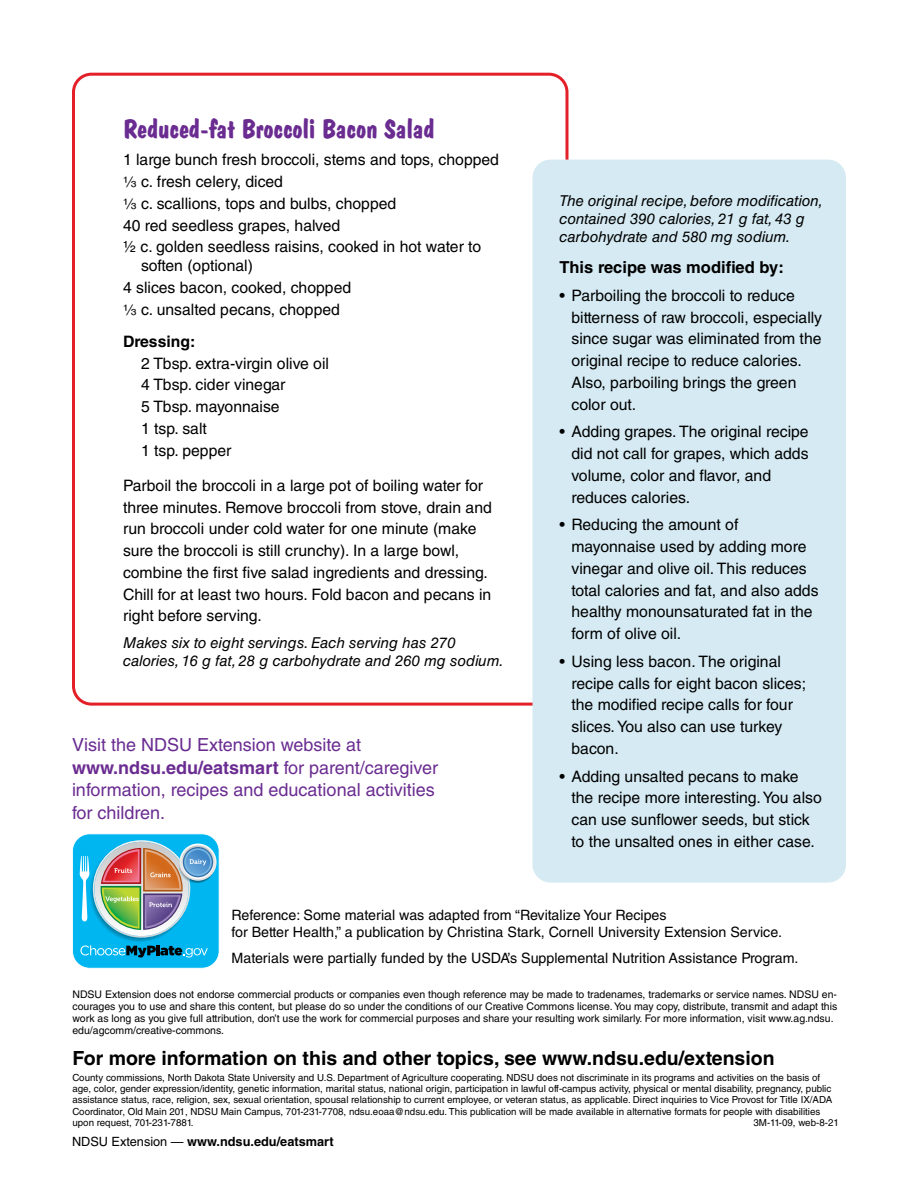
<style>
.page{position:relative;width:918px;height:1188px;background:#fff}
.page>*{position:absolute;margin:0;border:0;box-sizing:border-box;transform-origin:0 0}
.Recipe_name{font:27px "Dom Bold BT";color:#6a2c91}
.Body_Palatino{font:700 19.5px "Helvetica LT Std";color:#000}
.Body_text{font:18px/22.5px "Helvetica LT Std";color:#6a2c91}
.Body_text-2{font:700 16.5px "Helvetica LT Std";color:#000}
.Bullets{font:15.75px/21.8px "Helvetica LT Std";color:#000}
.Recipe_ingredients{font:15.75px/18.8px "Helvetica LT Std";color:#000}
.Body_text-3{font:15.75px/21.8px "Helvetica LT Std";color:#000}
.Recipe_ingredients-2{font:700 15.75px "Helvetica LT Std";color:#000}
.Recipe_info_text{font:italic 15px/18px "Helvetica LT Std";color:#000}
.Body_text-4{font:14.25px/17.2px "Helvetica LT Std";color:#000}
.t1{font:700 12.75px "Helvetica LT Std";color:#000}
.t2{font:10.5px/12px "Helvetica LT Std";color:#000}
.t3{font:9.75px/11.2px "Helvetica LT Std";color:#000}
.s1{font-weight:700}
.s2{font-weight:400}
</style>
<div class="page">
<div style="left:72px;top:73px;width:496px;height:633px;border:3px solid #e31f27;border-radius:18px"></div>
<div style="left:532px;top:160px;width:314px;height:723px;background:#d5eaf3;border-radius:18px"></div>
<svg style="left:72px;top:833px;width:148px;height:136px;background:#5dadc3"></svg>
<p class="Recipe_name" style="left:123px;top:112px;width:313px">Reduced-fat Broccoli Bacon Salad</p>
<p class="Recipe_ingredients" style="left:123px;top:150px;width:378px">1 large bunch fresh broccoli, stems and tops, chopped</p>
<p class="Recipe_ingredients" style="left:141px;top:172px;width:144px">c. fresh celery, diced</p>
<p class="Recipe_ingredients" style="left:141px;top:194px;width:257px">c. scallions, tops and bulbs, chopped</p>
<p class="Recipe_ingredients" style="left:123px;top:216px;width:219px">40 red seedless grapes, halved</p>
<p class="Recipe_ingredients" style="left:141px;top:237px;width:342px;text-indent:-18px">½ c. golden seedless raisins, cooked in hot water to soften (optional)</p>
<p class="Recipe_ingredients" style="left:123px;top:278px;width:230px">4 slices bacon, cooked, chopped</p>
<p class="Recipe_ingredients" style="left:141px;top:300px;width:201px">c. unsalted pecans, chopped</p>
<p class="Recipe_ingredients-2" style="left:123px;top:332px;width:74px">Dressing:</p>
<p class="Recipe_ingredients" style="left:141px;top:354px;width:190px">2 Tbsp. extra-virgin olive oil</p>
<p class="Recipe_ingredients" style="left:141px;top:375px;width:146px">4 Tbsp. cider vinegar</p>
<p class="Recipe_ingredients" style="left:141px;top:397px;width:140px">5 Tbsp. mayonnaise</p>
<p class="Recipe_ingredients" style="left:141px;top:419px;width:67px">1 tsp. salt</p>
<p class="Recipe_ingredients" style="left:141px;top:441px;width:92px">1 tsp. pepper</p>
<p class="Body_text-3" style="left:123px;top:474px;width:370px">Parboil the broccoli in a large pot of boiling water for three minutes. Remove broccoli from stove, drain and run broccoli under cold water for one minute (make sure the broccoli is still crunchy). In a large bowl, combine the first five salad ingredients and dressing.<br>Chill for at least two hours. Fold bacon and pecans in right before serving.</p>
<p class="Recipe_info_text" style="left:123px;top:634px;width:382px">Makes six to eight servings. Each serving has 270 calories, 16 g fat, 28 g carbohydrate and 260 mg sodium.</p>
<p class="Body_text" style="left:72px;top:734px;width:291px">Visit the NDSU Extension website at</p>
<p class="Body_text" style="left:72px;top:756px;width:368px"><span class="s1">www.ndsu.edu/eatsmart</span> for parent/caregiver information, recipes and educational activities for children.</p>
<p class="Recipe_info_text" style="left:560px;top:192px;width:265px">The original recipe, before modification, contained 390 calories, 21 g fat, 43 g carbohydrate and 580 mg sodium.</p>
<p class="Body_text-2" style="left:560px;top:257px;width:226px">This recipe was modified by:</p>
<p class="Bullets" style="left:572px;top:284px;width:252px;text-indent:-12px">• Parboiling the broccoli to reduce bitterness of raw broccoli, especially since sugar was eliminated from the original recipe to reduce calories.<br>Also, parboiling brings the green color out.</p>
<p class="Bullets" style="left:572px;top:421px;width:239px;text-indent:-12px">• Adding grapes. The original recipe did not call for grapes, which adds volume, color and flavor, and reduces calories.</p>
<p class="Bullets" style="left:572px;top:514px;width:249px;text-indent:-12px">• Reducing the amount of mayonnaise used by adding more vinegar and olive oil. This reduces total calories and fat, and also adds healthy monounsaturated fat in the form of olive oil.</p>
<p class="Bullets" style="left:572px;top:650px;width:236px;text-indent:-12px">• Using less bacon. The original recipe calls for eight bacon slices; the modified recipe calls for four slices. You also can use turkey bacon.</p>
<p class="Bullets" style="left:572px;top:765px;width:252px;text-indent:-12px">• Adding unsalted pecans to make the recipe more interesting. You also can use sunflower seeds, but stick to the unsalted ones in either case.</p>
<p class="Body_text-4" style="left:232px;top:906px;width:552px">Reference: Some material was adapted from “Revitalize Your Recipes<br>for Better Health,” a publication by Christina Stark, Cornell University Extension Service.</p>
<p class="Body_text-4" style="left:232px;top:950px;width:569px">Materials were partially funded by the USDA’s Supplemental Nutrition Assistance Program.</p>
<p class="t2" style="left:72px;top:988px;width:766px">NDSU Extension does not endorse commercial products or companies even though reference may be made to tradenames, trademarks or service names. NDSU en&shy;courages you to use and share this content, but please do so under the conditions of our Creative Commons license. You may copy, distribute, transmit and adapt this work as long as you give full attribution, don’t use the work for commercial purposes and share your resulting work similarly. For more information, visit www.ag.ndsu. edu/agcomm/creative-commons.</p>
<p class="Body_Palatino" style="left:72px;top:1046px;width:704px">For more information on this and other topics, see www.ndsu.edu/extension</p>
<p class="t3" style="left:72px;top:1072px;width:761px">County commissions, North Dakota State University and U.S. Department of Agriculture cooperating. NDSU does not discriminate in its programs and activities on the basis of age, color, gender expression/identity, genetic information, marital status, national origin, participation in lawful off-campus activity, physical or mental disability, pregnancy, public assistance status, race, religion, sex, sexual orientation, spousal relationship to current employee, or veteran status, as applicable. Direct inquiries to Vice Provost for Title IX/ADA Coordinator, Old Main 201, NDSU Main Campus, 701-231-7708, ndsu.eoaa@ndsu.edu. This publication will be made available in alternative formats for people with disabilities upon request, 701-231-7881.</p>
<p class="t3" style="left:753px;top:1117px;width:87px">3M-11-09, web-8-21</p>
<h3 class="t1" style="left:72px;top:1134px;width:263px"><span class="s2">NDSU Extension —</span> www.ndsu.edu/eatsmart</h3>
</div>
